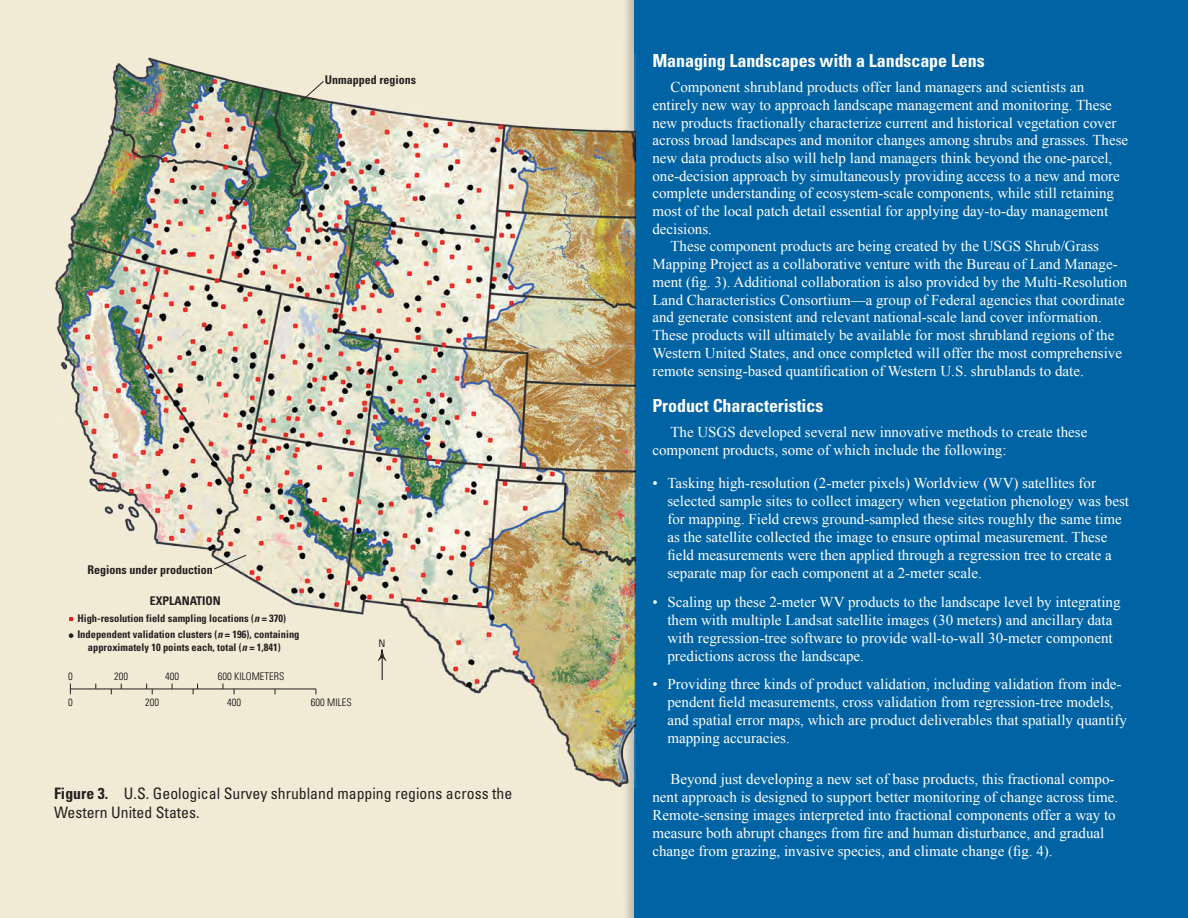
<style>
.page{position:relative;width:1188px;height:918px;background:#f1ebd6}
.page>*{position:absolute;margin:0;border:0;box-sizing:border-box;transform-origin:0 0}
.Heading_1{font:700 condensed 18px "Univers";letter-spacing:-.005em;color:#fff}
.FigureCaption{font:condensed 15.75px/19.5px "Univers";color:#231f20}
.Body_Text{font:15px/18px "Times New Roman";color:#fff}
.t1{font:700 condensed 12px "Univers";color:#231f20}
.t2{font:700 condensed 10.5px/17px "Univers";color:#231f20}
.t3{font:300 condensed 10.5px "Univers";color:#050504}
.t4{font:condensed 10.5px "Univers";color:#231f20}
.s1{font-style:italic}
.s2{font-weight:700}
</style>
<div class="page">
<div style="left:634px;top:0;width:554px;height:918px;background:#0063a4"></div>
<img style="left:55px;top:54px;width:581px;height:733px">
<svg style="left:300px;top:80px;width:24px;height:23px"></svg>
<svg style="left:213px;top:554px;width:34px;height:16px"></svg>
<svg style="left:69px;top:633px;width:4px;height:5px"></svg>
<svg style="left:69px;top:617px;width:4px;height:4px"></svg>
<svg style="left:146px;top:684px;width:7px;height:10px"></svg>
<svg style="left:193px;top:684px;width:5px;height:10px"></svg>
<hr style="left:70px;top:689px;width:246px;height:1px;background:#231f20">
<svg style="left:378px;top:648px;width:9px;height:32px"></svg>
<p class="t1" style="left:325px;top:72px;width:93px">Unmapped regions</p>
<p class="t1" style="left:87px;top:562px;width:127px">Regions under production</p>
<p class="t1" style="left:150px;top:593px;width:73px">EXPLANATION</p>
<p class="t2" style="left:77px;top:609px;width:224px">High-resolution field sampling locations (<span class="s1">n</span> = 370)<br>Independent validation clusters (<span class="s1">n</span> = 196), containing</p>
<p class="t2" style="left:88px;top:639px;width:195px">approximately 10 points each, total (<span class="s1">n</span> = 1,841)</p>
<p class="t4" style="left:378px;top:636px;width:9px">N</p>
<p class="t3" style="left:68px;top:670px;width:6px">0</p>
<p class="t3" style="left:114px;top:670px;width:15px">200</p>
<p class="t3" style="left:165px;top:670px;width:15px">400</p>
<p class="t3" style="left:218px;top:670px;width:68px">600 KILOMETERS</p>
<p class="t3" style="left:68px;top:696px;width:6px">0</p>
<p class="t3" style="left:145px;top:696px;width:15px">200</p>
<p class="t3" style="left:227px;top:696px;width:15px">400</p>
<p class="t3" style="left:311px;top:696px;width:42px">600 MILES</p>
<p class="FigureCaption" style="left:54px;top:783px;width:460px"><span class="s2">Figure 3.</span> U.S. Geological Survey shrubland mapping regions across the<br>Western United States.</p>
<p class="Heading_1" style="left:652px;top:50px;width:334px">Managing Landscapes with a Landscape Lens</p>
<p class="Body_Text" style="left:652px;top:78px;width:477px;text-indent:18px">Component shrubland products offer land managers and scientists an entirely new way to approach landscape management and monitoring. These new products fractionally characterize current and historical vegetation cover across broad landscapes and monitor changes among shrubs and grasses. These new data products also will help land managers think beyond the one-parcel, one-decision approach by simultaneously providing access to a new and more complete understanding of ecosystem-scale components, while still retaining most of the local patch detail essential for applying day-to-day management decisions.</p>
<p class="Body_Text" style="left:652px;top:237px;width:476px;text-indent:18px">These component products are being created by the USGS Shrub/Grass Mapping Project as a collaborative venture with the Bureau of Land Manage&shy;ment (fig. 3). Additional collaboration is also provided by the Multi-Resolution Land Characteristics Consortium—a group of Federal agencies that coordinate and generate consistent and relevant national-scale land cover information.<br>These products will ultimately be available for most shrubland regions of the Western United States, and once completed will offer the most comprehensive remote sensing-based quantification of Western U.S. shrublands to date.</p>
<p class="Heading_1" style="left:652px;top:394px;width:173px">Product Characteristics</p>
<p class="Body_Text" style="left:652px;top:423px;width:437px;text-indent:18px">The USGS developed several new innovative methods to create these component products, some of which include the following:</p>
<p class="Body_Text" style="left:667px;top:474px;width:463px;text-indent:-15px">• Tasking high-resolution (2-meter pixels) Worldview (WV) satellites for selected sample sites to collect imagery when vegetation phenology was best for mapping. Field crews ground-sampled these sites roughly the same time as the satellite collected the image to ensure optimal measurement. These field measurements were then applied through a regression tree to create a separate map for each component at a 2-meter scale.</p>
<p class="Body_Text" style="left:667px;top:592px;width:455px;text-indent:-15px">• Scaling up these 2-meter WV products to the landscape level by integrating them with multiple Landsat satellite images (30 meters) and ancillary data with regression-tree software to provide wall-to-wall 30-meter component predictions across the landscape.</p>
<p class="Body_Text" style="left:667px;top:675px;width:461px;text-indent:-15px">• Providing three kinds of product validation, including validation from inde&shy;pendent field measurements, cross validation from regression-tree models, and spatial error maps, which are product deliverables that spatially quantify mapping accuracies.</p>
<p class="Body_Text" style="left:652px;top:769px;width:467px;text-indent:18px">Beyond just developing a new set of base products, this fractional compo&shy;nent approach is designed to support better monitoring of change across time.<br>Remote-sensing images interpreted into fractional components offer a way to measure both abrupt changes from fire and human disturbance, and gradual change from grazing, invasive species, and climate change (fig. 4).</p>
</div>
